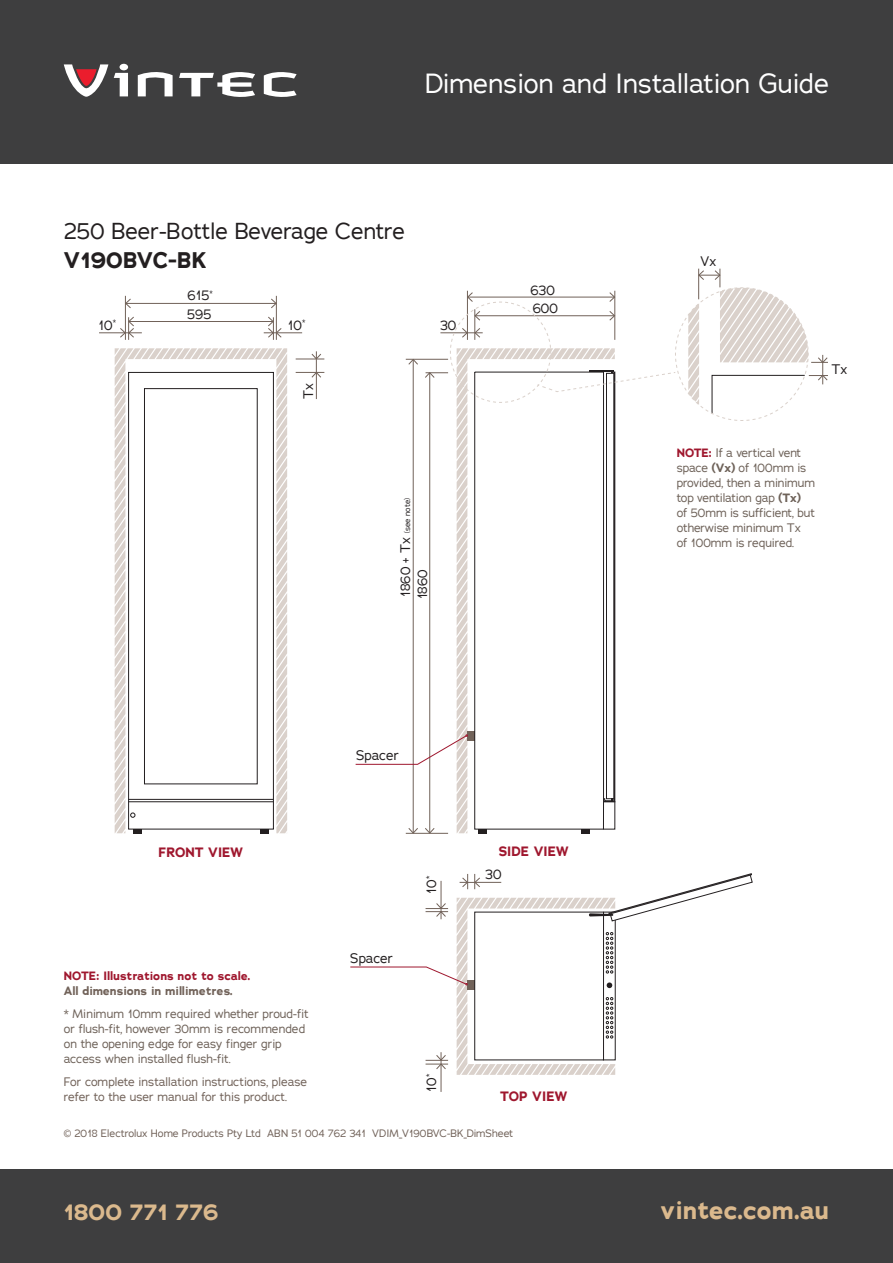
<style>
.page{position:relative;width:893px;height:1263px;background:#fff}
.page>*{position:absolute;margin:0;border:0;box-sizing:border-box;transform-origin:0 0}
.t1{font:27px "Adrianna";color:#fff}
.t2{font:700 25.5px "Adrianna";color:#dbb98d}
.t3{font:22.5px "Adrianna";color:#231f20}
.t4{font:700 22.5px "Adrianna";color:#dbb98d}
.t5{font:700 22.5px "Adrianna";color:#231f20}
.t6{font:13.5px/18.3px "Adrianna";color:#231f20}
.t7{font:700 13.5px "Adrianna";color:#9f172e}
.t8{font:12px/15px "Adrianna";letter-spacing:-.01em;color:#6e6259}
.t9{font:12px/15px "Adrianna";color:#716259}
.t10{font:700 12px "Adrianna";color:#9f172e}
.t11{font:700 12px "Adrianna";color:#716259}
.t12{font:10.5px "Adrianna";color:#716259}
.t13{font:7.8px "Adrianna";color:#231f20}
.s1{font-size:13.5px}
.s2{font-weight:700;color:#9f172e}
.s3{font-weight:700}
</style>
<div class="page">
<div style="left:0;top:0;width:893px;height:164px;background:#3e3e3f"></div>
<div style="left:0;top:1169px;width:893px;height:94px;background:#3e3e3f"></div>
<svg style="left:115px;top:348px;width:172px;height:485px"></svg>
<svg style="left:457px;top:421px;width:133px;height:412px"></svg>
<div style="left:467px;top:731px;width:8px;height:10px;background:#716259"></div>
<svg style="left:478px;top:830px;width:9px;height:3px"></svg>
<svg style="left:581px;top:830px;width:8px;height:3px"></svg>
<svg style="left:474px;top:421px;width:130px;height:409px"></svg>
<div style="left:613px;top:372px;width:2px;height:430px;border:1px solid #231f20"></div>
<div style="left:606px;top:373px;width:8px;height:426px;border:1px solid #231f20"></div>
<svg style="left:603px;top:798px;width:13px;height:32px"></svg>
<div style="left:128px;top:372px;width:146px;height:457px;border:1px solid #231f20"></div>
<div style="left:144px;top:388px;width:114px;height:396px;border:1px solid #231f20"></div>
<hr style="left:128px;top:801px;width:145px;height:1px;background:#231f20">
<hr style="left:128px;top:799px;width:145px;height:1px;background:#231f20">
<svg style="left:134px;top:829px;width:8px;height:4px"></svg>
<svg style="left:260px;top:829px;width:8px;height:4px"></svg>
<svg style="left:130px;top:812px;width:5px;height:6px"></svg>
<hr style="left:125px;top:296px;width:1px;height:44px;background:#716259">
<hr style="left:406px;top:833px;width:42px;height:1px;background:#716259">
<hr style="left:276px;top:296px;width:1px;height:44px;background:#716259">
<hr style="left:406px;top:359px;width:42px;height:1px;background:#716259">
<hr style="left:126px;top:303px;width:150px;height:1px;background:#716259">
<svg style="left:125px;top:298px;width:6px;height:10px"></svg>
<svg style="left:271px;top:298px;width:6px;height:10px"></svg>
<hr style="left:413px;top:359px;width:1px;height:474px;background:#716259">
<svg style="left:408px;top:828px;width:10px;height:5px"></svg>
<svg style="left:408px;top:359px;width:10px;height:6px"></svg>
<hr style="left:129px;top:321px;width:144px;height:1px;background:#716259">
<hr style="left:429px;top:373px;width:1px;height:460px;background:#716259">
<svg style="left:425px;top:828px;width:10px;height:5px"></svg>
<svg style="left:264px;top:316px;width:38px;height:24px"></svg>
<svg style="left:99px;top:316px;width:43px;height:24px"></svg>
<svg style="left:296px;top:351px;width:28px;height:48px"></svg>
<svg style="left:350px;top:873px;width:403px;height:219px"></svg>
<svg style="left:355px;top:735px;width:113px;height:30px"></svg>
<svg style="left:425px;top:269px;width:403px;height:152px"></svg>
<svg style="left:64px;top:64px;width:44px;height:33px"></svg>
<svg style="left:114px;top:73px;width:14px;height:23px"></svg>
<div style="left:120px;top:64px;width:8px;height:6px;background:#fff;border-radius:50%"></div>
<svg style="left:138px;top:72px;width:35px;height:24px"></svg>
<svg style="left:179px;top:72px;width:76px;height:25px"></svg>
<svg style="left:264px;top:72px;width:33px;height:25px"></svg>
<h1 class="t1" style="left:425px;top:66px;width:406px">Dimension and Installation Guide</h1>
<h3 class="t3" style="left:64px;top:216px;width:343px">250 Beer-Bottle Beverage Centre</h3>
<h3 class="t5" style="left:64px;top:245px;width:144px">V190BVC-BK</h3>
<p class="t6" style="left:99px;top:316px;width:19px">10<sup>*</sup></p>
<p class="t6" style="left:187px;top:286px;width:27px">615<sup>*<br></sup>595</p>
<p class="t6" style="left:288px;top:316px;width:19px">10<sup>*</sup></p>
<p class="t6" style="left:299px;top:399px;width:18px;rotate:-90deg">Tx</p>
<p class="t6" style="left:440px;top:316px;width:18px">30</p>
<p class="t6" style="left:530px;top:280px;width:26px">630</p>
<p class="t6" style="left:533px;top:298px;width:27px">600</p>
<p class="t6" style="left:700px;top:252px;width:18px">Vx</p>
<p class="t6" style="left:831px;top:360px;width:18px">Tx</p>
<p class="t13" style="left:402px;top:597px;width:100px;rotate:-90deg"><span class="s1">1860 + Tx</span> (see note)</p>
<p class="t6" style="left:413px;top:599px;width:32px;rotate:-90deg">1860</p>
<p class="t6" style="left:356px;top:746px;width:44px">Spacer</p>
<p class="t7" style="left:159px;top:844px;width:86px">FRONT VIEW</p>
<p class="t7" style="left:499px;top:842px;width:72px">SIDE VIEW</p>
<p class="t10" style="left:64px;top:968px;width:188px">NOTE: Illustrations not to scale.</p>
<p class="t11" style="left:64px;top:983px;width:171px">All dimensions in millimetres.</p>
<p class="t8" style="left:64px;top:1006px;width:246px">* Minimum 10mm required whether proud-fit or flush-fit, however 30mm is recommended on the opening edge for easy finger grip access when installed flush-fit.</p>
<p class="t9" style="left:64px;top:1074px;width:245px">For complete installation instructions, please refer to the user manual for this product.</p>
<p class="t6" style="left:350px;top:949px;width:44px">Spacer</p>
<p class="t6" style="left:422px;top:894px;width:19px;rotate:-90deg">10<sup>*</sup></p>
<p class="t6" style="left:422px;top:1092px;width:19px;rotate:-90deg">10<sup>*</sup></p>
<p class="t6" style="left:485px;top:864px;width:18px">30</p>
<p class="t7" style="left:500px;top:1088px;width:69px">TOP VIEW</p>
<p class="t12" style="left:64px;top:1127px;width:451px">© 2018 Electrolux Home Products Pty Ltd ABN 51 004 762 341 VDIM_V190BVC-BK_DimSheet</p>
<p class="t8" style="left:677px;top:445px;width:140px"><span class="s2">NOTE:</span> If a vertical vent space <span class="s3">(Vx)</span> of 100mm is provided, then a minimum top ventilation gap <span class="s3">(Tx)<br></span>of 50mm is sufficient, but otherwise minimum Tx<br>of 100mm is required.</p>
<h3 class="t4" style="left:64px;top:1197px;width:156px">1800 771 776</h3>
<h2 class="t2" style="left:661px;top:1193px;width:170px">vintec.com.au</h2>
</div>
